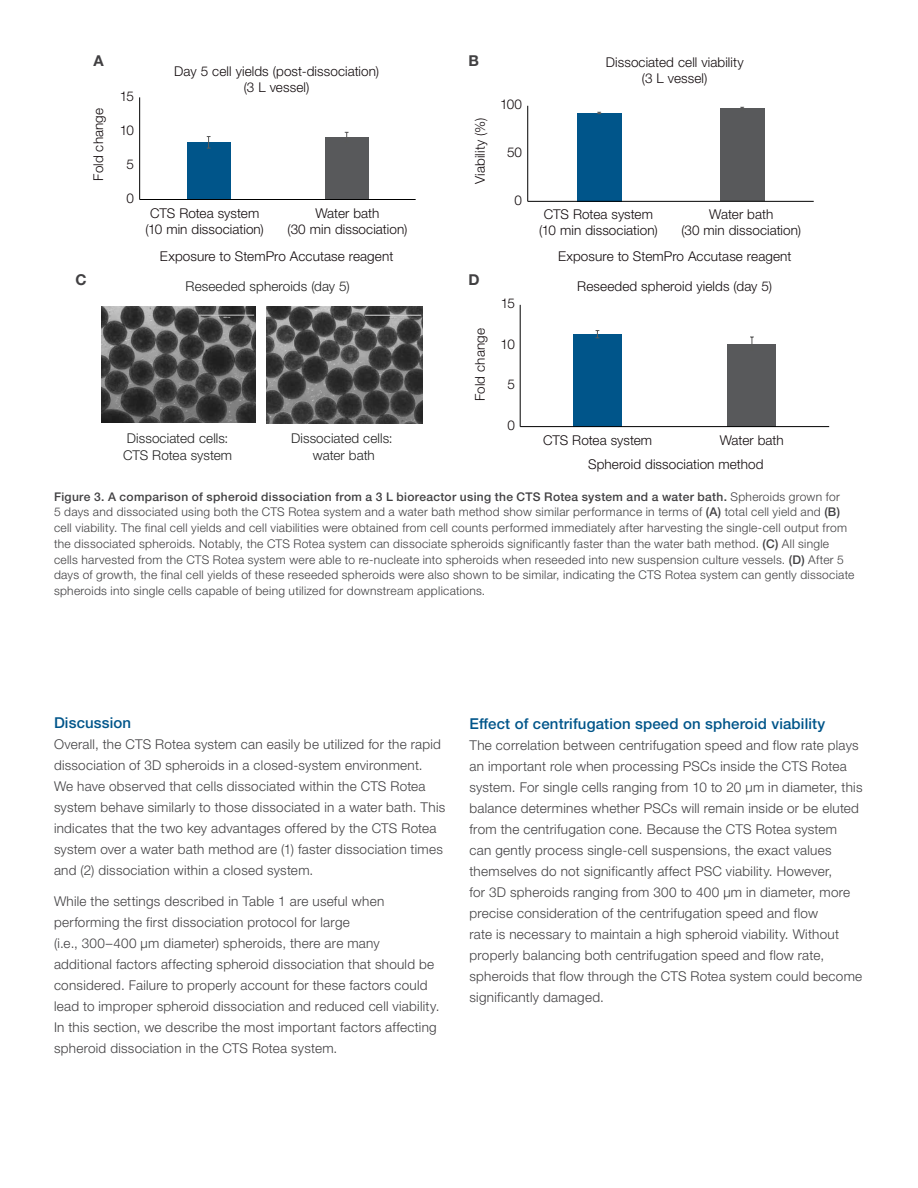
<style>
.page{position:relative;width:918px;height:1188px;background:#fff}
.page>*{position:absolute;margin:0;border:0;box-sizing:border-box;transform-origin:0 0}
.t1{font:500 15px "Helvetica Neue LTW1 G";letter-spacing:.01em;color:#00558a}
.t2{font:700 15px "Helvetica Neue LTW1 G";color:#414042}
.t3{font:300 13.5px/21px "Helvetica Neue LTW1 G";letter-spacing:.02em;color:#414042}
.t4{font:300 13.5px/16.2px "Helvetica Neue LTW1 G";letter-spacing:.005em;color:#130c0e;text-align:center}
.t5{font:300 13.5px/16.2px "Helvetica Neue LTW1 G";letter-spacing:.005em;color:#222}
.t6{font:300 12px/15.8px "Helvetica Neue LTW1 G";letter-spacing:.025em;color:#414042}
.s1{font-weight:500}
</style>
<div class="page">
<div style="left:187px;top:142px;width:43px;height:58px;background:#00558a"></div>
<div style="left:325px;top:137px;width:43px;height:63px;background:#58595b"></div>
<svg style="left:207px;top:136px;width:4px;height:13px"></svg>
<svg style="left:345px;top:132px;width:4px;height:5px"></svg>
<hr style="left:139px;top:97px;width:1px;height:103px;background:#000">
<hr style="left:140px;top:199px;width:276px;height:1px;background:#000">
<div style="left:577px;top:113px;width:45px;height:88px;background:#00558a"></div>
<div style="left:720px;top:109px;width:45px;height:92px;background:#58595b"></div>
<hr style="left:527px;top:106px;width:1px;height:95px;background:#000">
<hr style="left:528px;top:201px;width:286px;height:1px;background:#000">
<div style="left:573px;top:334px;width:49px;height:93px;background:#00558a"></div>
<div style="left:728px;top:344px;width:48px;height:83px;background:#58595b"></div>
<svg style="left:596px;top:330px;width:3px;height:9px"></svg>
<svg style="left:750px;top:337px;width:4px;height:7px"></svg>
<hr style="left:520px;top:305px;width:1px;height:122px;background:#000">
<hr style="left:520px;top:426px;width:309px;height:1px;background:#000">
<img style="left:101px;top:307px;width:155px;height:116px">
<img style="left:267px;top:306px;width:155px;height:117px">
<p class="t2" style="left:94px;top:52px;width:12px">A</p>
<p class="t2" style="left:469px;top:52px;width:12px">B</p>
<p class="t4" style="left:174px;top:63px;width:206px">Day 5 cell yields (post-dissociation) (3 L vessel)</p>
<p class="t4" style="left:120px;top:88px;width:16px">15</p>
<p class="t4" style="left:90px;top:181px;width:74px;rotate:-90deg">Fold change</p>
<p class="t4" style="left:120px;top:122px;width:16px">10</p>
<p class="t4" style="left:126px;top:156px;width:9px">5</p>
<p class="t4" style="left:126px;top:190px;width:9px">0</p>
<p class="t4" style="left:472px;top:184px;width:67px;rotate:-90deg">Viability (%)</p>
<p class="t4" style="left:500px;top:96px;width:24px">100</p>
<p class="t4" style="left:507px;top:144px;width:16px">50</p>
<p class="t4" style="left:515px;top:192px;width:9px">0</p>
<p class="t4" style="left:606px;top:54px;width:139px">Dissociated cell viability (3 L vessel)</p>
<p class="t4" style="left:145px;top:205px;width:120px">CTS Rotea system (10 min dissociation)</p>
<p class="t4" style="left:288px;top:205px;width:121px">Water bath<br>(30 min dissociation)</p>
<p class="t4" style="left:539px;top:206px;width:120px">CTS Rotea system (10 min dissociation)</p>
<p class="t4" style="left:681px;top:206px;width:121px">Water bath<br>(30 min dissociation)</p>
<p class="t4" style="left:160px;top:248px;width:235px">Exposure to StemPro Accutase reagent</p>
<p class="t2" style="left:75px;top:271px;width:13px">C</p>
<p class="t2" style="left:469px;top:271px;width:13px">D</p>
<p class="t5" style="left:186px;top:278px;width:166px">Reseeded spheroids (day 5)</p>
<p class="t5" style="left:123px;top:430px;width:111px">Dissociated cells:<br>CTS Rotea system</p>
<p class="t5" style="left:291px;top:430px;width:103px;text-align:center">Dissociated cells: water bath</p>
<p class="t4" style="left:472px;top:401px;width:74px;rotate:-90deg">Fold change</p>
<p class="t4" style="left:501px;top:295px;width:16px">15</p>
<p class="t4" style="left:501px;top:336px;width:16px">10</p>
<p class="t4" style="left:507px;top:376px;width:9px">5</p>
<p class="t4" style="left:507px;top:417px;width:9px">0</p>
<p class="t4" style="left:558px;top:248px;width:235px">Exposure to StemPro Accutase reagent</p>
<p class="t4" style="left:577px;top:278px;width:196px">Reseeded spheroid yields (day 5)</p>
<p class="t4" style="left:543px;top:432px;width:111px">CTS Rotea system</p>
<p class="t4" style="left:720px;top:432px;width:66px">Water bath</p>
<p class="t4" style="left:588px;top:456px;width:177px">Spheroid dissociation method</p>
<p class="t6" style="left:54px;top:488px;width:802px"><span class="s1">Figure 3. A comparison of spheroid dissociation from a 3 L bioreactor using the CTS Rotea system and a water bath.</span> Spheroids grown for<br>5 days and dissociated using both the CTS Rotea system and a water bath method show similar performance in terms of <span class="s1">(A)</span> total cell yield and <span class="s1">(B) </span>cell viability. The final cell yields and cell viabilities were obtained from cell counts performed immediately after harvesting the single-cell output from the dissociated spheroids. Notably, the CTS Rotea system can dissociate spheroids significantly faster than the water bath method. <span class="s1">(C)</span> All single cells harvested from the CTS Rotea system were able to re-nucleate into spheroids when reseeded into new suspension culture vessels. <span class="s1">(D)</span> After 5 days of growth, the final cell yields of these reseeded spheroids were also shown to be similar, indicating the CTS Rotea system can gently dissociate spheroids into single cells capable of being utilized for downstream applications.</p>
<p class="t1" style="left:54px;top:713px;width:79px">Discussion</p>
<p class="t3" style="left:54px;top:733px;width:393px">Overall, the CTS Rotea system can easily be utilized for the rapid dissociation of 3D spheroids in a closed-system environment.<br>We have observed that cells dissociated within the CTS Rotea system behave similarly to those dissociated in a water bath. This indicates that the two key advantages offered by the CTS Rotea system over a water bath method are (1) faster dissociation times and (2) dissociation within a closed system.</p>
<p class="t3" style="left:54px;top:891px;width:387px">While the settings described in Table 1 are useful when performing the first dissociation protocol for large<br>(i.e., 300–400 µm diameter) spheroids, there are many additional factors affecting spheroid dissociation that should be considered. Failure to properly account for these factors could lead to improper spheroid dissociation and reduced cell viability.<br>In this section, we describe the most important factors affecting spheroid dissociation in the CTS Rotea system.</p>
<p class="t1" style="left:470px;top:715px;width:357px">Effect of centrifugation speed on spheroid viability</p>
<p class="t3" style="left:470px;top:735px;width:395px">The correlation between centrifugation speed and flow rate plays an important role when processing PSCs inside the CTS Rotea system. For single cells ranging from 10 to 20 µm in diameter, this balance determines whether PSCs will remain inside or be eluted from the centrifugation cone. Because the CTS Rotea system can gently process single-cell suspensions, the exact values themselves do not significantly affect PSC viability. However,<br>for 3D spheroids ranging from 300 to 400 µm in diameter, more precise consideration of the centrifugation speed and flow<br>rate is necessary to maintain a high spheroid viability. Without properly balancing both centrifugation speed and flow rate, spheroids that flow through the CTS Rotea system could become significantly damaged.</p>
</div>
